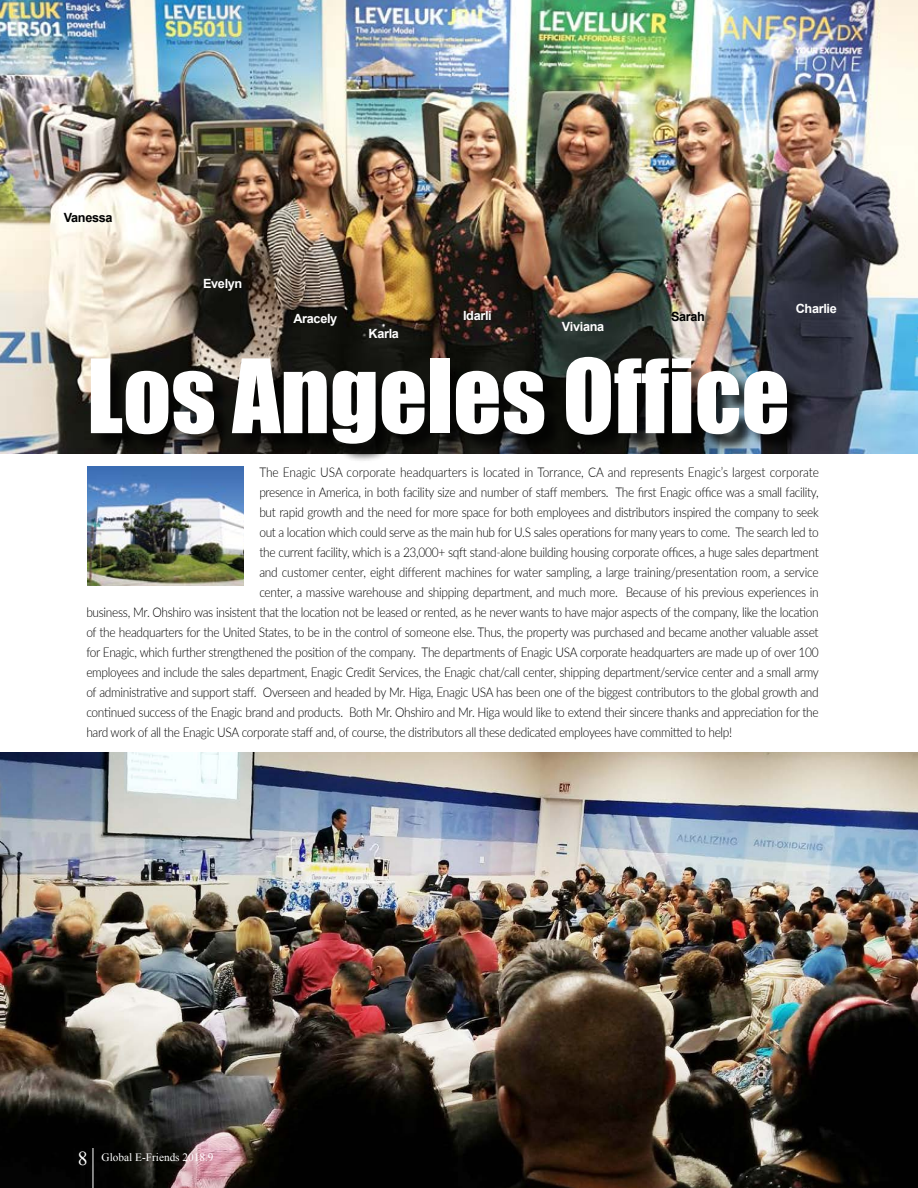
<style>
.page{position:relative;width:918px;height:1188px;background:#fff}
.page>*{position:absolute;margin:0;border:0;box-sizing:border-box;transform-origin:0 0}
.t1{font:94.5px "Impact";color:#fff}
.t2{font:300 13.35px "Lato";letter-spacing:-.025em;color:#000;scale:.89 1}
.t3{font:300 13.35px "Lato";letter-spacing:-.005em;color:#000;scale:.89 1}
.t4{font:700 12.75px "Arial";letter-spacing:-.025em;color:#fff}
.t5{font:700 12.75px "Arial";letter-spacing:-.025em;color:#000}
.t6{font:11.25px "Times New Roman";color:#fff}
.s1{font-size:19.8px}
</style>
<div class="page">
<img style="left:0;top:0;width:918px;height:454px">
<div style="left:93px;top:360px;width:712px;height:103px;background:#000;opacity:.75"></div>
<img style="left:0;top:753px;width:918px;height:435px">
<img style="left:87px;top:466px;width:156px;height:120px">
<hr style="left:92px;top:1148px;width:1px;height:40px;background:#fff">
<p class="t5" style="left:64px;top:209px;width:50px">Vanessa</p>
<p class="t4" style="left:203px;top:275px;width:41px">Evelyn</p>
<p class="t4" style="left:293px;top:310px;width:45px">Aracely</p>
<p class="t4" style="left:369px;top:325px;width:32px">Karla</p>
<p class="t4" style="left:463px;top:307px;width:30px">Idarli</p>
<p class="t4" style="left:562px;top:318px;width:44px">Viviana</p>
<p class="t5" style="left:671px;top:308px;width:36px">Sarah</p>
<h1 class="t1" style="left:87px;top:323px;width:704px">Los Angeles Office</h1>
<p class="t4" style="left:796px;top:300px;width:43px">Charlie</p>
<p class="t3" style="left:259px;top:463px;width:630px">The Enagic USA corporate headquarters is located in Torrance, CA and represents Enagic’s largest corporate</p>
<p class="t2" style="left:259px;top:483px;width:630px">presence in America, in both facility size and number of staff members. The first Enagic office was a small facility,</p>
<p class="t2" style="left:259px;top:503px;width:630px">but rapid growth and the need for more space for both employees and distributors inspired the company to seek</p>
<p class="t2" style="left:259px;top:523px;width:630px">out a location which could serve as the main hub for U.S sales operations for many years to come. The search led to</p>
<p class="t2" style="left:259px;top:543px;width:630px">the current facility, which is a 23,000+ sqft stand-alone building housing corporate offices, a huge sales department</p>
<p class="t2" style="left:259px;top:563px;width:630px">and customer center, eight different machines for water sampling, a large training/presentation room, a service</p>
<p class="t2" style="left:259px;top:583px;width:630px">center, a massive warehouse and shipping department, and much more. Because of his previous experiences in</p>
<p class="t2" style="left:86px;top:603px;width:824px">business, Mr. Ohshiro was insistent that the location not be leased or rented, as he never wants to have major aspects of the company, like the location</p>
<p class="t2" style="left:86px;top:623px;width:824px">of the headquarters for the United States, to be in the control of someone else. Thus, the property was purchased and became another valuable asset</p>
<p class="t2" style="left:86px;top:643px;width:824px">for Enagic, which further strengthened the position of the company. The departments of Enagic USA corporate headquarters are made up of over 100</p>
<p class="t2" style="left:86px;top:663px;width:825px">employees and include the sales department, Enagic Credit Services, the Enagic chat/call center, shipping department/service center and a small army</p>
<p class="t2" style="left:86px;top:683px;width:824px">of administrative and support staff. Overseen and headed by Mr. Higa, Enagic USA has been one of the biggest contributors to the global growth and</p>
<p class="t2" style="left:86px;top:703px;width:824px">continued success of the Enagic brand and products. Both Mr. Ohshiro and Mr. Higa would like to extend their sincere thanks and appreciation for the</p>
<p class="t2" style="left:86px;top:723px;width:727px">hard work of all the Enagic USA corporate staff and, of course, the distributors all these dedicated employees have committed to help!</p>
<p class="t6" style="left:78px;top:1149px;width:137px"><span class="s1">8</span> Global E-Friends 2018.9</p>
</div>
